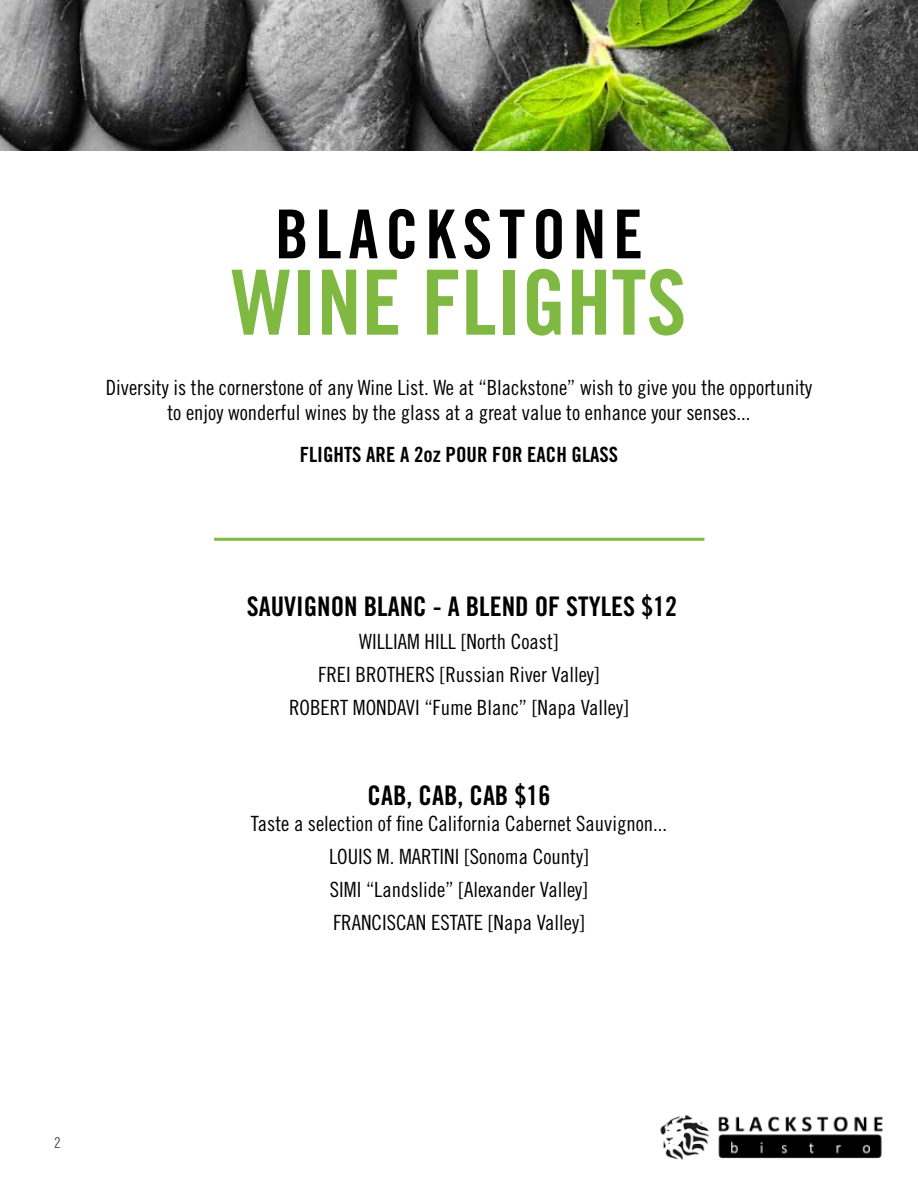
<style>
.page{position:relative;width:918px;height:1188px;background:#fff}
.page>*{position:absolute;margin:0;border:0;box-sizing:border-box;transform-origin:0 0}
.t1{font:90px "Trade Gothic LT Std Bd Cn 20";color:#7fb942}
.t2{font:67.5px "Trade Gothic LT Std Bd Cn 20";letter-spacing:.1em;color:#000}
.t3{font:27px "Trade Gothic LT Std Bd Cn 20";color:#000}
.t4{font:21px/33px "Trade Gothic LT Std Cn 18";color:#000;text-align:center}
.t5{font:21px "Trade Gothic LT Std Bd Cn 20";color:#000}
.t6{font:15px "Trade Gothic LT Std Cn 18";color:#4d4d4f}
</style>
<div class="page">
<img style="left:660px;top:1115px;width:50px;height:45px">
<img style="left:718px;top:1116px;width:165px;height:16px">
<img style="left:718px;top:1134px;width:164px;height:25px">
<hr style="left:214px;top:538px;width:490px;height:3px;background:#7fb942">
<img style="left:0;top:0;width:918px;height:150px">
<h2 class="t2" style="left:275px;top:193px;width:370px">BLACKSTONE</h2>
<h1 class="t1" style="left:232px;top:248px;width:456px">WINE FLIGHTS</h1>
<p class="t4" style="left:106px;top:375px;width:708px;line-height:25.2px">Diversity is the cornerstone of any Wine List. We at “Blackstone” wish to give you the opportunity to enjoy wonderful wines by the glass at a great value to enhance your senses...</p>
<p class="t5" style="left:300px;top:442px;width:320px">FLIGHTS ARE A 2oz POUR FOR EACH GLASS</p>
<p class="t3" style="left:247px;top:590px;width:432px">SAUVIGNON BLANC - A BLEND OF STYLES $12</p>
<p class="t4" style="left:289px;top:625px;width:341px">WILLIAM HILL [North Coast]<br>FREI BROTHERS [Russian River Valley]<br>ROBERT MONDAVI “Fume Blanc” [Napa Valley]</p>
<p class="t3" style="left:368px;top:779px;width:184px">CAB, CAB, CAB $16</p>
<p class="t4" style="left:251px;top:806px;width:418px">Taste a selection of fine California Cabernet Sauvignon...<br>LOUIS M. MARTINI [Sonoma County]<br>SIMI “Landslide” [Alexander Valley]<br>FRANCISCAN ESTATE [Napa Valley]</p>
<p class="t6" style="left:54px;top:1134px;width:8px">2</p>
</div>
